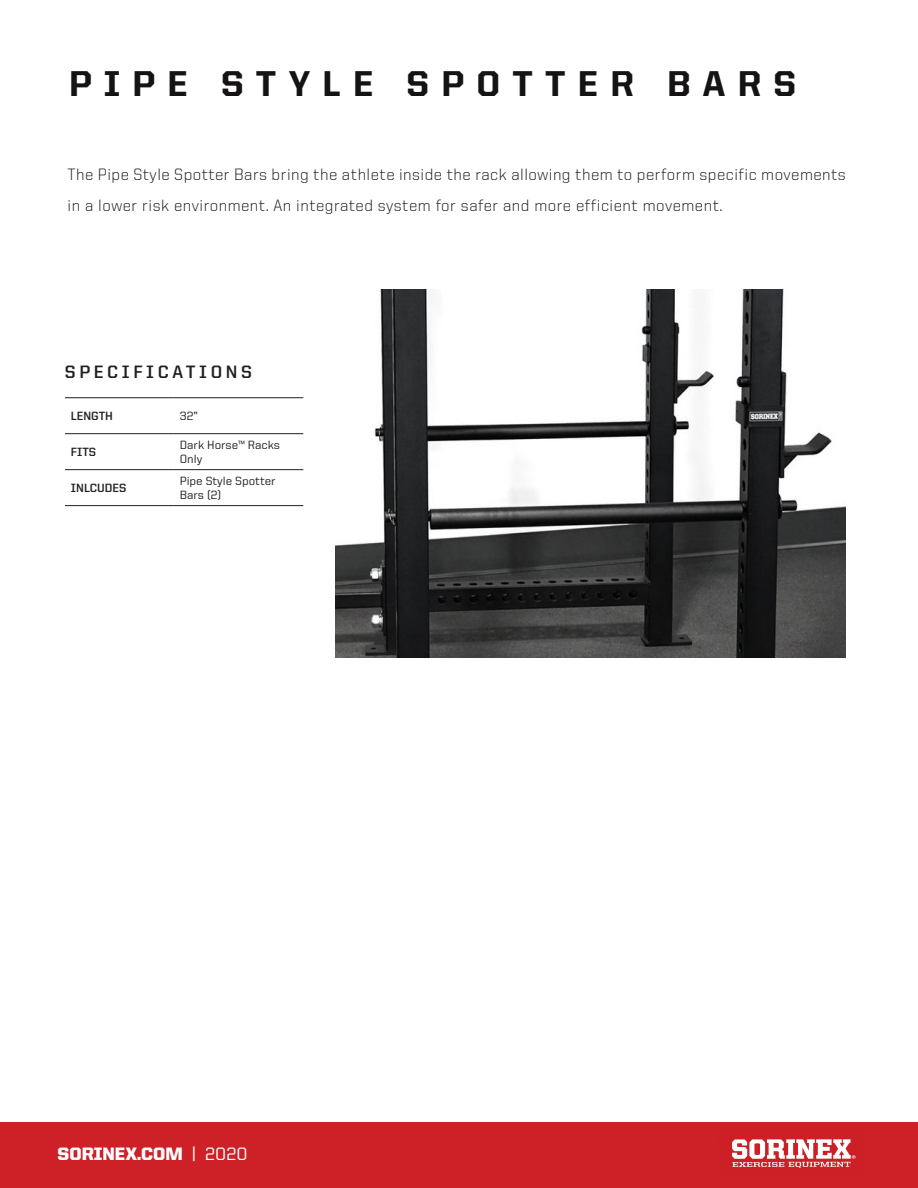
<style>
.page{position:relative;width:918px;height:1188px;background:#fff}
.page>*{position:absolute;margin:0;border:0;box-sizing:border-box;transform-origin:0 0}
.Story_Title{font:800 36px "United Sans Reg";letter-spacing:.34em;color:#151314}
.t1{font:900 18px "United Sans Reg";color:#fff}
.t2{font:700 18px "United Sans Reg";letter-spacing:.2em;color:#231f20}
.Standard_Paragraph{font:300 16.5px/31.5px "United Sans Reg";letter-spacing:.03em;color:#151314}
.t3{font:500 12px/14.4px "United Sans Reg";color:#231f20}
.t4{font:700 12px "United Sans Reg";color:#231f20}
.s1{font-weight:500}
</style>
<div class="page">
<div style="left:0;top:1122px;width:918px;height:66px;background:#cd2027"></div>
<svg style="left:732px;top:1139px;width:123px;height:29px"></svg>
<hr style="left:65px;top:397px;width:109px;height:1px;background:#231f20">
<hr style="left:174px;top:397px;width:129px;height:1px;background:#231f20">
<hr style="left:65px;top:433px;width:109px;height:1px;background:#231f20">
<hr style="left:174px;top:433px;width:129px;height:1px;background:#231f20">
<hr style="left:65px;top:469px;width:109px;height:1px;background:#231f20">
<hr style="left:174px;top:469px;width:129px;height:1px;background:#231f20">
<hr style="left:65px;top:505px;width:109px;height:1px;background:#231f20">
<hr style="left:174px;top:505px;width:129px;height:1px;background:#231f20">
<img style="left:336px;top:290px;width:510px;height:367px">
<p class="Story_Title" style="left:69px;top:64px;width:729px">PIPE STYLE SPOTTER BARS</p>
<p class="Standard_Paragraph" style="left:68px;top:158px;width:780px">The Pipe Style Spotter Bars bring the athlete inside the rack allowing them to perform specific movements in a lower risk environment. An integrated system for safer and more efficient movement.</p>
<p class="t2" style="left:65px;top:362px;width:189px">SPECIFICATIONS</p>
<p class="t4" style="left:71px;top:410px;width:44px">LENGTH</p>
<p class="t3" style="left:180px;top:409px;width:20px">32”</p>
<p class="t4" style="left:71px;top:446px;width:27px">FITS</p>
<p class="t3" style="left:180px;top:438px;width:102px">Dark Horse™ Racks<br>Only</p>
<p class="t4" style="left:71px;top:482px;width:57px">INLCUDES</p>
<p class="t3" style="left:180px;top:473px;width:97px">Pipe Style Spotter<br>Bars (2)</p>
<p class="t1" style="left:58px;top:1144px;width:192px">SORINEX.COM <span class="s1">| 2020</span></p>
</div>
